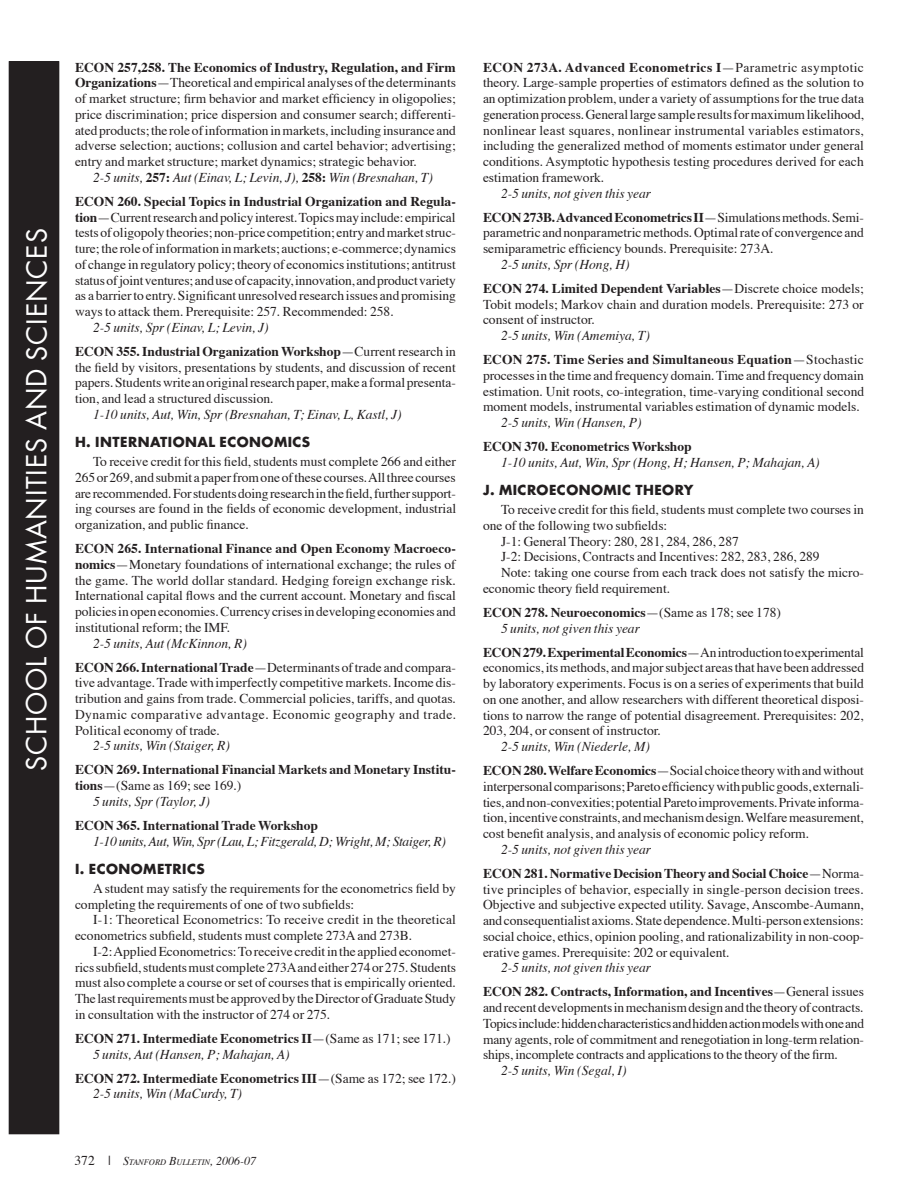
<style>
.page{position:relative;width:918px;height:1188px;background:#fff}
.page>*{position:absolute;margin:0;border:0;box-sizing:border-box;transform-origin:0 0}
.t1{font:27px "Futura";letter-spacing:.03em;color:#fff}
.fl_b_L13_5{font:13.5px/15.8px "Times";color:#231f20;text-align:justify}
.m{font:13.5px/15.8px "Times";color:#231f20}
.m_I{font:italic 13.5px "Times";color:#231f20}
.fl_b_L13_5-2{font:700 13.5px/15.8px "Times";color:#231f20}
.m_I-2{font:italic 13.5px "Times";letter-spacing:-.02em;color:#231f20}
.E_L16{font:700 13.5px "Futura";letter-spacing:.035em;color:#231f20}
.t2{font:italic 8.4px "Times";color:#231f20}
.s1{font-weight:700}
.s2{font-weight:700;font-style:normal}
.s3{font-weight:400}
.s4{font-style:normal;font-size:13.5px}
.s5{font-size:12px}
</style>
<div class="page">
<div style="left:9px;top:62px;width:50px;height:1072px;background:#231f20"></div>
<h1 class="t1" style="left:19px;top:771px;width:545px;rotate:-90deg">school of humanities and sciences</h1>
<p class="fl_b_L13_5" style="left:75px;top:58px;width:383px"><span class="s1">ECON 257,258. The Economics of Industry, Regulation, and Firm Organizations</span>—Theoretical and empirical analyses of the determinants of market structure; firm behavior and market efficiency in oligopolies; price discrimination; price dispersion and consumer search; differenti&shy;ated products; the role of information in markets, including insurance and adverse selection; auctions; collusion and cartel behavior; advertising; entry and market structure; market dynamics; strategic behavior.</p>
<p class="m_I" style="left:93px;top:165px;width:341px">2-5 units, <span class="s2">257:</span> Aut (Einav, L; Levin, J), <span class="s2">258:</span> Win (Bresnahan, T)</p>
<p class="fl_b_L13_5" style="left:75px;top:192px;width:383px"><span class="s1">ECON 260. Special Topics in Industrial Organization and Regula&shy;tion</span>—Current research and policy interest. Topics may include: empirical tests of oligopoly theories; non-price competition; entry and market struc&shy;ture; the role of information in markets; auctions; e-commerce; dynamics of change in regulatory policy; theory of economics institutions; antitrust status of joint ventures; and use of capacity, innovation, and product variety as a barrier to entry. Significant unresolved research issues and promising ways to attack them. Prerequisite: 257. Recommended: 258.</p>
<p class="m_I" style="left:93px;top:315px;width:177px">2-5 units, Spr (Einav, L; Levin, J)</p>
<p class="fl_b_L13_5" style="left:75px;top:342px;width:383px"><span class="s1">ECON 355. Industrial Organization Workshop</span>—Current research in the field by visitors, presentations by students, and discussion of recent papers. Students write an original research paper, make a formal presenta&shy;tion, and lead a structured discussion.</p>
<p class="m_I" style="left:93px;top:402px;width:310px">1-10 units, Aut, Win, Spr (Bresnahan, T; Einav, L, Kastl, J)</p>
<p class="E_L16" style="left:75px;top:433px;width:237px">H. INTERNATIONAL ECONOMICS</p>
<p class="m" style="left:75px;top:453px;width:383px;text-align:justify;text-indent:18px">To receive credit for this field, students must complete 266 and either 265 or 269, and submit a paper from one of these courses. All three courses are recommended. For students doing research in the field, further support&shy;ing courses are found in the fields of economic development, industrial organization, and public finance.</p>
<p class="fl_b_L13_5" style="left:75px;top:540px;width:383px"><span class="s1">ECON 265. International Finance and Open Economy Macroeco&shy;nomics</span>—Monetary foundations of international exchange; the rules of the game. The world dollar standard. Hedging foreign exchange risk.<br>International capital flows and the current account. Monetary and fiscal policies in open economies. Currency crises in developing economies and institutional reform; the IMF.</p>
<p class="m_I" style="left:93px;top:631px;width:155px">2-5 units, Aut (McKinnon, R)</p>
<p class="fl_b_L13_5" style="left:75px;top:658px;width:383px"><span class="s1">ECON 266. International Trade</span>—Determinants of trade and compara&shy;tive advantage. Trade with imperfectly competitive markets. Income dis&shy;tribution and gains from trade. Commercial policies, tariffs, and quotas.<br>Dynamic comparative advantage. Economic geography and trade.<br>Political economy of trade.</p>
<p class="m_I" style="left:93px;top:734px;width:138px">2-5 units, Win (Staiger, R)</p>
<p class="fl_b_L13_5-2" style="left:75px;top:761px;width:382px">ECON 269. International Financial Markets and Monetary Institu&shy;tions<span class="s3">—(Same as 169; see 169.)</span></p>
<p class="m_I" style="left:93px;top:789px;width:118px">5 units, Spr (Taylor, J)</p>
<p class="fl_b_L13_5-2" style="left:75px;top:816px;width:245px">ECON 365. International Trade Workshop</p>
<p class="m_I-2" style="left:93px;top:829px;width:354px">1-10 units, Aut, Win, Spr (Lau, L; Fitzgerald, D; Wright, M; Staiger, R)</p>
<p class="E_L16" style="left:75px;top:860px;width:131px">I. ECONOMETRICS</p>
<p class="m" style="left:75px;top:879px;width:382px;text-indent:18px">A student may satisfy the requirements for the econometrics field by completing the requirements of one of two subfields:</p>
<p class="m" style="left:75px;top:911px;width:383px;text-indent:18px">I-1: Theoretical Econometrics: To receive credit in the theoretical econometrics subfield, students must complete 273A and 273B.</p>
<p class="m" style="left:75px;top:942px;width:383px;text-align:justify;text-indent:18px">I-2: Applied Econometrics: To receive credit in the applied economet&shy;rics subfield, students must complete 273A and either 274 or 275. Students must also complete a course or set of courses that is empirically oriented.<br>The last requirements must be approved by the Director of Graduate Study in consultation with the instructor of 274 or 275.</p>
<p class="fl_b_L13_5-2" style="left:75px;top:1029px;width:377px">ECON 271. Intermediate Econometrics II<span class="s3">—(Same as 171; see 171.)</span></p>
<p class="m_I" style="left:93px;top:1042px;width:198px">5 units, Aut (Hansen, P; Mahajan, A)</p>
<p class="fl_b_L13_5-2" style="left:75px;top:1069px;width:382px">ECON 272. Intermediate Econometrics III<span class="s3">—(Same as 172; see 172.)</span></p>
<p class="m_I" style="left:93px;top:1082px;width:151px">2-5 units, Win (MaCurdy, T)</p>
<p class="t2" style="left:75px;top:1154px;width:183px"><span class="s4">372 |</span> <span class="s5">S</span>tanford <span class="s5">B</span>ulletin<span class="s5">, 2006-07</span></p>
<p class="fl_b_L13_5" style="left:483px;top:58px;width:383px"><span class="s1">ECON 273A. Advanced Econometrics I</span>—Parametric asymptotic theory. Large-sample properties of estimators defined as the solution to an optimization problem, under a variety of assumptions for the true data generation process. General large sample results for maximum likelihood, nonlinear least squares, nonlinear instrumental variables estimators, including the generalized method of moments estimator under general conditions. Asymptotic hypothesis testing procedures derived for each estimation framework.</p>
<p class="m_I" style="left:501px;top:181px;width:152px">2-5 units, not given this year</p>
<p class="fl_b_L13_5" style="left:483px;top:208px;width:382px"><span class="s1">ECON 273B. Advanced Econometrics II</span>—Simulations methods. Semi&shy;parametric and nonparametric methods. Optimal rate of convergence and semiparametric efficiency bounds. Prerequisite: 273A.</p>
<p class="m_I" style="left:501px;top:252px;width:130px">2-5 units, Spr (Hong, H)</p>
<p class="fl_b_L13_5" style="left:483px;top:279px;width:382px"><span class="s1">ECON 274. Limited Dependent Variables</span>—Discrete choice models; Tobit models; Markov chain and duration models. Prerequisite: 273 or consent of instructor.</p>
<p class="m_I" style="left:501px;top:323px;width:150px">2-5 units, Win (Amemiya, T)</p>
<p class="fl_b_L13_5" style="left:483px;top:351px;width:383px"><span class="s1">ECON 275. Time Series and Simultaneous Equation</span>—Stochastic processes in the time and frequency domain. Time and frequency domain estimation. Unit roots, co-integration, time-varying conditional second moment models, instrumental variables estimation of dynamic models.</p>
<p class="m_I" style="left:501px;top:410px;width:142px">2-5 units, Win (Hansen, P)</p>
<p class="fl_b_L13_5-2" style="left:483px;top:437px;width:210px">ECON 370. Econometrics Workshop</p>
<p class="m_I" style="left:501px;top:450px;width:320px">1-10 units, Aut, Win, Spr (Hong, H; Hansen, P; Mahajan, A)</p>
<p class="E_L16" style="left:483px;top:481px;width:212px">J. MICROECONOMIC THEORY</p>
<p class="m" style="left:483px;top:501px;width:382px;text-indent:18px">To receive credit for this field, students must complete two courses in one of the following two subfields:</p>
<p class="m" style="left:501px;top:532px;width:239px">J-1: General Theory: 280, 281, 284, 286, 287</p>
<p class="m" style="left:501px;top:548px;width:320px">J-2: Decisions, Contracts and Incentives: 282, 283, 286, 289</p>
<p class="m" style="left:483px;top:564px;width:382px;text-indent:18px">Note: taking one course from each track does not satisfy the micro&shy;economic theory field requirement.</p>
<p class="fl_b_L13_5-2" style="left:483px;top:603px;width:300px">ECON 278. Neuroeconomics<span class="s3">—(Same as 178; see 178)</span></p>
<p class="m_I" style="left:501px;top:616px;width:140px">5 units, not given this year</p>
<p class="fl_b_L13_5" style="left:483px;top:643px;width:383px"><span class="s1">ECON 279. Experimental Economics</span>—An introduction to experimental economics, its methods, and major subject areas that have been addressed by laboratory experiments. Focus is on a series of experiments that build on one another, and allow researchers with different theoretical disposi&shy;tions to narrow the range of potential disagreement. Prerequisites: 202, 203, 204, or consent of instructor.</p>
<p class="m_I" style="left:501px;top:734px;width:150px">2-5 units, Win (Niederle, M)</p>
<p class="fl_b_L13_5" style="left:483px;top:762px;width:383px"><span class="s1">ECON 280. Welfare Economics</span>—Social choice theory with and without interpersonal comparisons; Pareto efficiency with public goods, externali&shy;ties, and non-convexities; potential Pareto improvements. Private informa&shy;tion, incentive constraints, and mechanism design. Welfare measurement, cost benefit analysis, and analysis of economic policy reform.</p>
<p class="m_I" style="left:501px;top:837px;width:152px">2-5 units, not given this year</p>
<p class="fl_b_L13_5" style="left:483px;top:864px;width:382px"><span class="s1">ECON 281. Normative Decision Theory and Social Choice</span>—Norma&shy;tive principles of behavior, especially in single-person decision trees.<br>Objective and subjective expected utility. Savage, Anscombe-Aumann, and consequentialist axioms. State dependence. Multi-person extensions: social choice, ethics, opinion pooling, and rationalizability in non-coop&shy;erative games. Prerequisite: 202 or equivalent.</p>
<p class="m_I" style="left:501px;top:956px;width:152px">2-5 units, not given this year</p>
<p class="fl_b_L13_5" style="left:483px;top:983px;width:383px"><span class="s1">ECON 282. Contracts, Information, and Incentives</span>—General issues and recent developments in mechanism design and the theory of contracts.<br>Topics include: hidden characteristics and hidden action models with one and many agents, role of commitment and renegotiation in long-term relation&shy;ships, incomplete contracts and applications to the theory of the firm.</p>
<p class="m_I" style="left:501px;top:1058px;width:127px">2-5 units, Win (Segal, I)</p>
</div>
